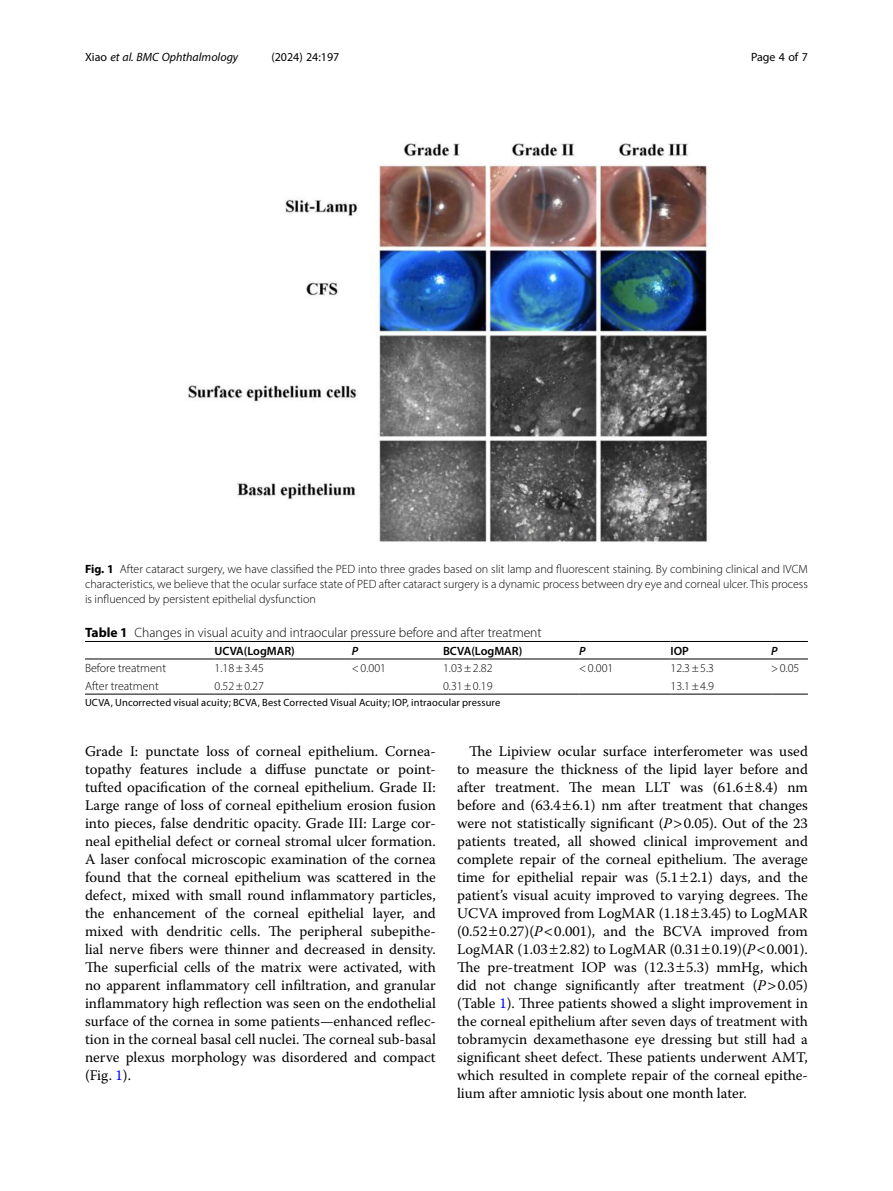
<style>
.page{position:relative;width:893px;height:1191px;background:#fff}
.page>*{position:absolute;margin:0;border:0;box-sizing:border-box;transform-origin:0 0}
.Body_Text_Indent{font:14.7px/18px "Warnock Pro";color:#000;text-align:justify}
.Table_Caption{font:300 13.5px "Myriad Pro";color:#000}
.Figure_Caption{font:300 12px/15px "Myriad Pro";color:#000;text-align:justify}
.Table_Body{font:300 12px "Myriad Pro";color:#000}
.Table_Head{font:600 12px "Myriad Pro";color:#000}
.t1{font:italic 12px "Myriad Pro";color:#000}
.t2{font:12px "Myriad Pro";color:#000}
.Table_Head-2{font:italic 600 12px "Myriad Pro";color:#000}
.Table_Footnote{font:10.5px "Myriad Pro";letter-spacing:.01em;color:#000}
.s1{font-style:normal}
.s2{font-weight:700}
.s3{color:#00f}
.s4{font-style:italic}
</style>
<div class="page">
<hr style="left:85px;top:658px;width:130px;height:1px;background:#000">
<hr style="left:215px;top:641px;width:137px;height:1px;background:#000">
<hr style="left:215px;top:658px;width:137px;height:1px;background:#000">
<hr style="left:352px;top:641px;width:91px;height:1px;background:#000">
<hr style="left:352px;top:658px;width:91px;height:1px;background:#000">
<hr style="left:443px;top:641px;width:136px;height:1px;background:#000">
<hr style="left:443px;top:658px;width:136px;height:1px;background:#000">
<hr style="left:579px;top:641px;width:91px;height:1px;background:#000">
<hr style="left:579px;top:658px;width:91px;height:1px;background:#000">
<hr style="left:670px;top:641px;width:101px;height:1px;background:#000">
<hr style="left:670px;top:658px;width:101px;height:1px;background:#000">
<hr style="left:771px;top:641px;width:37px;height:1px;background:#000">
<hr style="left:771px;top:658px;width:37px;height:1px;background:#000">
<hr style="left:215px;top:694px;width:137px;height:1px;background:#000">
<hr style="left:352px;top:694px;width:91px;height:1px;background:#000">
<hr style="left:443px;top:694px;width:136px;height:1px;background:#000">
<hr style="left:579px;top:694px;width:91px;height:1px;background:#000">
<hr style="left:670px;top:694px;width:101px;height:1px;background:#000">
<hr style="left:771px;top:694px;width:37px;height:1px;background:#000">
<hr style="left:85px;top:694px;width:130px;height:1px;background:#000">
<hr style="left:85px;top:641px;width:130px;height:1px;background:#000">
<img style="left:188px;top:143px;width:521px;height:399px">
<p class="t1" style="left:85px;top:50px;width:155px"><span class="s1">Xiao</span> et al. BMC Ophthalmology</p>
<p class="t2" style="left:271px;top:50px;width:70px">(2024) 24:197</p>
<p class="t2" style="left:751px;top:50px;width:58px">Page 4 of 7</p>
<p class="Figure_Caption" style="left:85px;top:562px;width:724px"><span class="s2">Fig. 1</span> After cataract surgery, we have classified the PED into three grades based on slit lamp and fluorescent staining. By combining clinical and IVCM characteristics, we believe that the ocular surface state of PED after cataract surgery is a dynamic process between dry eye and corneal ulcer. This process is influenced by persistent epithelial dysfunction</p>
<p class="Table_Caption" style="left:85px;top:624px;width:458px"><span class="s2">Table 1</span> Changes in visual acuity and intraocular pressure before and after treatment</p>
<p class="Table_Head" style="left:215px;top:643px;width:82px">UCVA(LogMAR)</p>
<p class="Table_Head-2" style="left:352px;top:643px;width:8px">P</p>
<p class="Table_Head" style="left:443px;top:643px;width:81px">BCVA(LogMAR)</p>
<p class="Table_Head-2" style="left:579px;top:643px;width:8px">P</p>
<p class="Table_Head" style="left:670px;top:643px;width:20px">IOP</p>
<p class="Table_Head-2" style="left:771px;top:643px;width:8px">P</p>
<p class="Table_Body" style="left:85px;top:661px;width:82px">Before treatment</p>
<p class="Table_Body" style="left:215px;top:661px;width:51px">1.18±3.45</p>
<p class="Table_Body" style="left:352px;top:661px;width:36px">&lt;0.001</p>
<p class="Table_Body" style="left:443px;top:661px;width:51px">1.03±2.82</p>
<p class="Table_Body" style="left:579px;top:661px;width:36px">&lt;0.001</p>
<p class="Table_Body" style="left:670px;top:661px;width:45px">12.3±5.3</p>
<p class="Table_Body" style="left:771px;top:661px;width:30px">&gt;0.05</p>
<p class="Table_Body" style="left:85px;top:678px;width:75px">After treatment</p>
<p class="Table_Body" style="left:215px;top:678px;width:51px">0.52±0.27</p>
<p class="Table_Body" style="left:443px;top:678px;width:51px">0.31±0.19</p>
<p class="Table_Body" style="left:670px;top:678px;width:45px">13.1±4.9</p>
<p class="Table_Footnote" style="left:85px;top:696px;width:417px">UCVA, Uncorrected visual acuity; BCVA, Best Corrected Visual Acuity; IOP, intraocular pressure</p>
<p class="Body_Text_Indent" style="left:85px;top:742px;width:352px">Grade I: punctate loss of corneal epithelium. Cornea&shy;topathy features include a diffuse punctate or point&shy;tufted opacification of the corneal epithelium. Grade II:<br>Large range of loss of corneal epithelium erosion fusion into pieces, false dendritic opacity. Grade III: Large cor&shy;neal epithelial defect or corneal stromal ulcer formation.<br>A laser confocal microscopic examination of the cornea found that the corneal epithelium was scattered in the defect, mixed with small round inflammatory particles, the enhancement of the corneal epithelial layer, and mixed with dendritic cells. The peripheral subepithe&shy;lial nerve fibers were thinner and decreased in density.<br>The superficial cells of the matrix were activated, with no apparent inflammatory cell infiltration, and granular inflammatory high reflection was seen on the endothelial surface of the cornea in some patients—enhanced reflec&shy;tion in the corneal basal cell nuclei. The corneal sub-basal nerve plexus morphology was disordered and compact (Fig. <span class="s3">1</span>).</p>
<p class="Body_Text_Indent" style="left:457px;top:742px;width:352px;text-indent:12px">The Lipiview ocular surface interferometer was used to measure the thickness of the lipid layer before and after treatment. The mean LLT was (61.6 8.4) nm before and (63.4 6.1) nm after treatment that changes were not statistically significant (<span class="s4">P</span> 0.05). Out of the 23 patients treated, all showed clinical improvement and complete repair of the corneal epithelium. The average time for epithelial repair was (5.1 2.1) days, and the patient’s visual acuity improved to varying degrees. The UCVA improved from LogMAR (1.18 3.45) to LogMAR (0.52 0.27)(<span class="s4">P</span> 0.001), and the BCVA improved from LogMAR (1.03 2.82) to LogMAR (0.31 0.19)(<span class="s4">P</span> 0.001).<br>The pre-treatment IOP was (12.3 5.3) mmHg, which did not change significantly after treatment (<span class="s4">P</span> 0.05) (Table <span class="s3">1</span>). Three patients showed a slight improvement in the corneal epithelium after seven days of treatment with tobramycin dexamethasone eye dressing but still had a significant sheet defect. These patients underwent AMT, which resulted in complete repair of the corneal epithe&shy;lium after amniotic lysis about one month later.</p>
</div>
